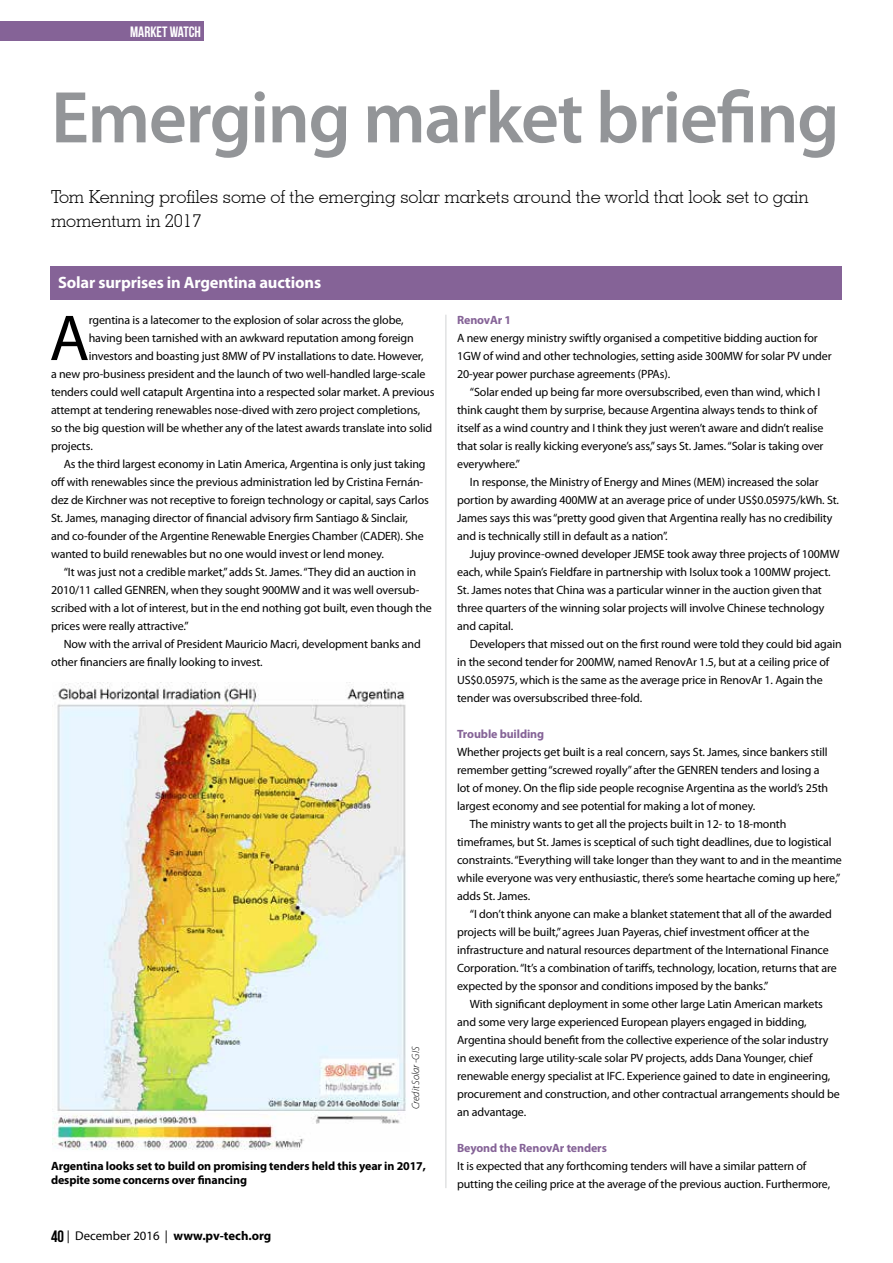
<style>
.page{position:relative;width:893px;height:1263px;background:#fff}
.page>*{position:absolute;margin:0;border:0;box-sizing:border-box;transform-origin:0 0}
.t1{font:600 73.95px "Myriad Pro";letter-spacing:-.02em;color:#939598}
.t2{font:65.4px "Myriad Pro";color:#000}
.t3{font:300 18px/24px "Geometric Slab 703 BT";letter-spacing:-.01em;color:#000}
.t4{font:700 16.5px "Myriad Pro";letter-spacing:-.01em;color:#fff}
.t5{font:15px "Bebas Neue";color:#fff}
.t6{font:700 12.75px "Myriad Pro";color:#000}
.t7{font:12px/18px "Myriad Pro";letter-spacing:-.01em;color:#000}
.t8{font:700 12px/14.4px "Myriad Pro";letter-spacing:-.01em;color:#000}
.t9{font:700 12px "Myriad Pro";letter-spacing:-.01em;color:#856397}
.t10{font:italic 300 10.5px "Myriad Pro";letter-spacing:-.01em;color:#000}
.s1{font-family:"Bebas Neue";font-weight:400;font-size:16.5px}
.s2{font-weight:400}
</style>
<div class="page">
<div style="left:0;top:21px;width:204px;height:20px;background:#856397"></div>
<div style="left:50px;top:266px;width:792px;height:33px;background:#856397"></div>
<img style="left:52px;top:683px;width:354px;height:467px">
<hr style="left:446px;top:315px;width:1px;height:873px;background:#d1d3d4">
<p class="t5" style="left:130px;top:23px;width:72px">MARKET WATCH</p>
<h1 class="t1" style="left:51px;top:70px;width:790px">Emerging market briefing</h1>
<h3 class="t3" style="left:51px;top:185px;width:759px">Tom Kenning profiles some of the emerging solar markets around the world that look set to gain momentum in 2017</h3>
<h3 class="t4" style="left:58px;top:272px;width:265px">Solar surprises in Argentina auctions</h3>
<h2 class="t2" style="left:49px;top:298px;width:42px">A</h2>
<p class="t7" style="left:89px;top:311px;width:316px">rgentina is a latecomer to the explosion of solar across the globe,</p>
<p class="t7" style="left:89px;top:329px;width:326px">having been tarnished with an awkward reputation among foreign</p>
<p class="t7" style="left:89px;top:347px;width:336px">investors and boasting just 8MW of PV installations to date. However,</p>
<p class="t7" style="left:51px;top:365px;width:376px">a new pro-business president and the launch of two well-handled large-scale</p>
<p class="t7" style="left:51px;top:383px;width:385px">tenders could well catapult Argentina into a respected solar market. A previous</p>
<p class="t7" style="left:51px;top:401px;width:371px">attempt at tendering renewables nose-dived with zero project completions,</p>
<p class="t7" style="left:51px;top:419px;width:383px">so the big question will be whether any of the latest awards translate into solid</p>
<p class="t7" style="left:51px;top:437px;width:43px">projects.</p>
<p class="t7" style="left:64px;top:455px;width:363px">As the third largest economy in Latin America, Argentina is only just taking</p>
<p class="t7" style="left:51px;top:473px;width:374px">off with renewables since the previous administration led by Cristina Fernán-</p>
<p class="t7" style="left:51px;top:491px;width:379px">dez de Kirchner was not receptive to foreign technology or capital, says Carlos</p>
<p class="t7" style="left:51px;top:509px;width:359px">St. James, managing director of financial advisory firm Santiago &amp; Sinclair,</p>
<p class="t7" style="left:51px;top:527px;width:374px">and co-founder of the Argentine Renewable Energies Chamber (CADER). She</p>
<p class="t7" style="left:51px;top:545px;width:334px">wanted to build renewables but no one would invest or lend money.</p>
<p class="t7" style="left:64px;top:563px;width:354px">“It was just not a credible market,” adds St. James. “They did an auction in</p>
<p class="t7" style="left:51px;top:581px;width:370px">2010/11 called GENREN, when they sought 900MW and it was well oversub-</p>
<p class="t7" style="left:51px;top:599px;width:382px">scribed with a lot of interest, but in the end nothing got built, even though the</p>
<p class="t7" style="left:51px;top:617px;width:139px">prices were really attractive.”</p>
<p class="t7" style="left:64px;top:635px;width:359px">Now with the arrival of President Mauricio Macri, development banks and</p>
<p class="t7" style="left:51px;top:653px;width:213px">other financiers are finally looking to invest.</p>
<p class="t10" style="left:410px;top:1109px;width:64px;rotate:-90deg">Credit Solar -GIS</p>
<p class="t8" style="left:51px;top:1158px;width:376px">Argentina looks set to build on promising tenders held this year in 2017, despite some concerns over financing</p>
<p class="t6" style="left:51px;top:1227px;width:222px"><span class="s1">40</span> <span class="s2">| December 2016 |</span> www.pv-tech.org</p>
<p class="t9" style="left:457px;top:312px;width:56px">RenovAr 1</p>
<p class="t7" style="left:457px;top:329px;width:376px">A new energy ministry swiftly organised a competitive bidding auction for<br>1GW of wind and other technologies, setting aside 300MW for solar PV under<br>20-year power purchase agreements (PPAs).</p>
<p class="t7" style="left:457px;top:383px;width:368px;text-indent:13px">“Solar ended up being far more oversubscribed, even than wind, which I think caught them by surprise, because Argentina always tends to think of itself as a wind country and I think they just weren’t aware and didn’t realise that solar is really kicking everyone’s ass,” says St. James. “Solar is taking over everywhere.”</p>
<p class="t7" style="left:457px;top:473px;width:383px;text-indent:13px">In response, the Ministry of Energy and Mines (MEM) increased the solar portion by awarding 400MW at an average price of under US$0.05975/kWh. St.<br>James says this was “pretty good given that Argentina really has no credibility and is technically still in default as a nation”.</p>
<p class="t7" style="left:457px;top:545px;width:384px;text-indent:13px">Jujuy province-owned developer JEMSE took away three projects of 100MW each, while Spain’s Fieldfare in partnership with Isolux took a 100MW project.<br>St. James notes that China was a particular winner in the auction given that three quarters of the winning solar projects will involve Chinese technology and capital.</p>
<p class="t7" style="left:457px;top:635px;width:386px;text-indent:13px">Developers that missed out on the first round were told they could bid again in the second tender for 200MW, named RenovAr 1.5, but at a ceiling price of US$0.05975, which is the same as the average price in RenovAr 1. Again the tender was oversubscribed three-fold.</p>
<p class="t9" style="left:457px;top:726px;width:88px">Trouble building</p>
<p class="t7" style="left:457px;top:743px;width:372px">Whether projects get built is a real concern, says St. James, since bankers still</p>
<p class="t7" style="left:457px;top:761px;width:364px">remember getting “screwed royally” after the GENREN tenders and losing a</p>
<p class="t7" style="left:457px;top:779px;width:373px">lot of money. On the flip side people recognise Argentina as the world’s 25th</p>
<p class="t7" style="left:457px;top:797px;width:300px">largest economy and see potential for making a lot of money.</p>
<p class="t7" style="left:470px;top:815px;width:318px">The ministry wants to get all the projects built in 12- to 18-month</p>
<p class="t7" style="left:457px;top:833px;width:376px">timeframes, but St. James is sceptical of such tight deadlines, due to logistical</p>
<p class="t7" style="left:457px;top:851px;width:386px">constraints. “Everything will take longer than they want to and in the meantime</p>
<p class="t7" style="left:457px;top:869px;width:385px">while everyone was very enthusiastic, there’s some heartache coming up here,”</p>
<p class="t7" style="left:457px;top:887px;width:75px">adds St. James.</p>
<p class="t7" style="left:470px;top:905px;width:364px">“I don’t think anyone can make a blanket statement that all of the awarded</p>
<p class="t7" style="left:457px;top:923px;width:354px">projects will be built,” agrees Juan Payeras, chief investment officer at the</p>
<p class="t7" style="left:457px;top:941px;width:373px">infrastructure and natural resources department of the International Finance</p>
<p class="t7" style="left:457px;top:959px;width:381px">Corporation. “It’s a combination of tariffs, technology, location, returns that are</p>
<p class="t7" style="left:457px;top:977px;width:313px">expected by the sponsor and conditions imposed by the banks.”</p>
<p class="t7" style="left:470px;top:995px;width:355px">With significant deployment in some other large Latin American markets</p>
<p class="t7" style="left:457px;top:1013px;width:351px">and some very large experienced European players engaged in bidding,</p>
<p class="t7" style="left:457px;top:1031px;width:373px">Argentina should benefit from the collective experience of the solar industry</p>
<p class="t7" style="left:457px;top:1049px;width:357px">in executing large utility-scale solar PV projects, adds Dana Younger, chief</p>
<p class="t7" style="left:457px;top:1067px;width:375px">renewable energy specialist at IFC. Experience gained to date in engineering,</p>
<p class="t7" style="left:457px;top:1085px;width:384px">procurement and construction, and other contractual arrangements should be</p>
<p class="t7" style="left:457px;top:1103px;width:71px">an advantage.</p>
<p class="t9" style="left:457px;top:1140px;width:151px">Beyond the RenovAr tenders</p>
<p class="t7" style="left:457px;top:1157px;width:375px">It is expected that any forthcoming tenders will have a similar pattern of putting the ceiling price at the average of the previous auction. Furthermore,</p>
</div>
